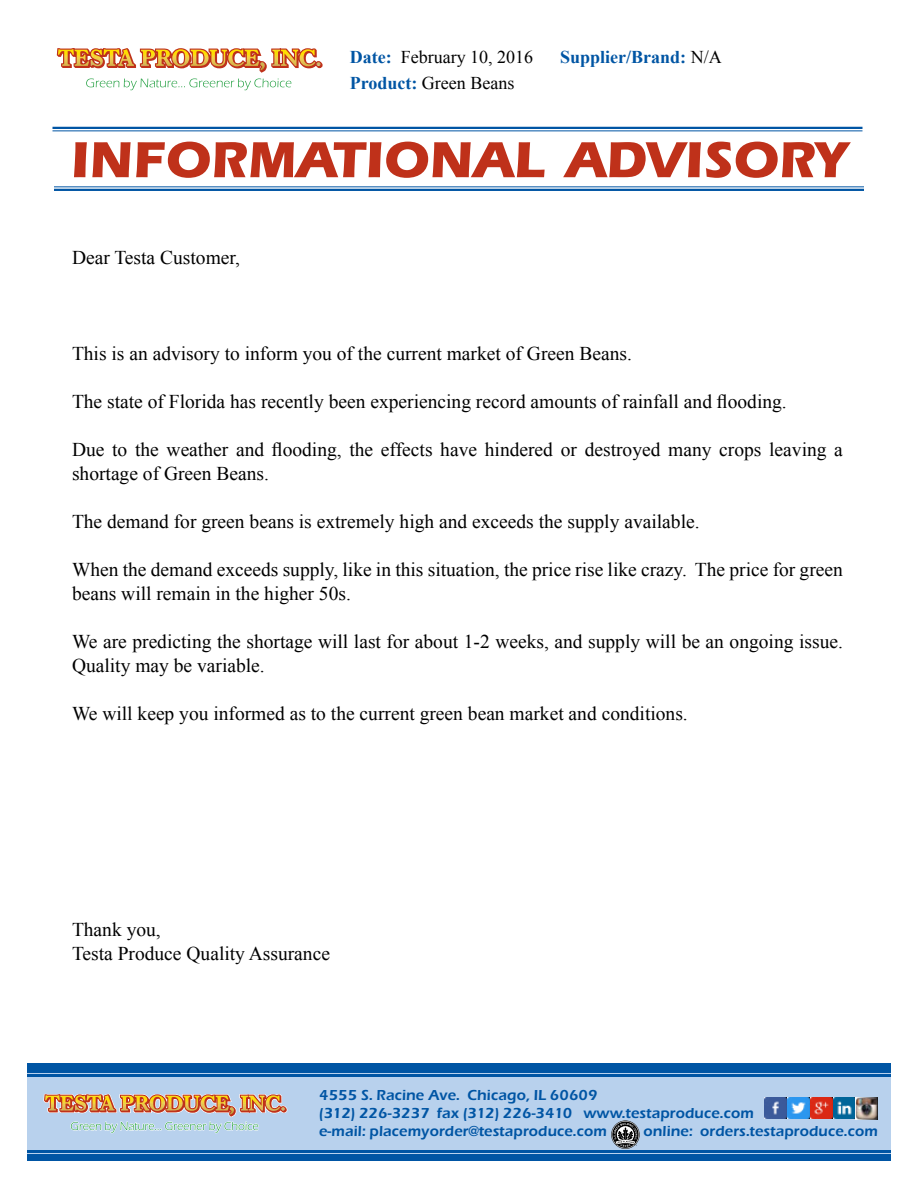
<style>
.page{position:relative;width:918px;height:1188px;background:#fff}
.page>*{position:absolute;margin:0;border:0;box-sizing:border-box;transform-origin:0 0}
.t1{font:52.5px "Eras Bld";color:#bf311a}
.t2{font:19.5px/24px "Times New Roman";color:#000}
.t3{font:18px "Times New Roman";color:#000}
.t4{font:700 18px "Times New Roman";color:#0055a4}
.t5{font:15px/18px "Eras Dem Bld";letter-spacing:.005em;color:#0055a4}
.s1{font-weight:700;color:#0055a4}
.s2{font-weight:400;color:#000}
</style>
<div class="page">
<div style="left:27px;top:1073px;width:864px;height:88px;background:#b8d1ed"></div>
<div style="left:27px;top:1064px;width:864px;height:9px;background:#0055a4"></div>
<hr style="left:27px;top:1075px;width:864px;height:2px;background:#0055a4">
<div style="left:27px;top:1154px;width:864px;height:7px;background:#0055a4"></div>
<hr style="left:27px;top:1150px;width:864px;height:2px;background:#0055a4">
<svg style="left:43px;top:1093px;width:245px;height:41px"></svg>
<img style="left:765px;top:1098px;width:21px;height:20px">
<img style="left:811px;top:1098px;width:21px;height:20px">
<img style="left:834px;top:1097px;width:22px;height:22px">
<img style="left:788px;top:1098px;width:21px;height:20px">
<svg style="left:856px;top:1097px;width:22px;height:22px"></svg>
<svg style="left:611px;top:1121px;width:29px;height:28px"></svg>
<svg style="left:56px;top:48px;width:267px;height:43px"></svg>
<hr style="left:52px;top:127px;width:810px;height:2px;background:#0055a4">
<hr style="left:52px;top:130px;width:810px;height:1px;background:#0055a4">
<hr style="left:54px;top:189px;width:810px;height:2px;background:#0055a4">
<hr style="left:54px;top:186px;width:810px;height:1px;background:#0055a4">
<p class="t3" style="left:350px;top:45px;width:185px"><span class="s1">Date:</span> February 10, 2016</p>
<p class="t4" style="left:560px;top:45px;width:163px">Supplier/Brand: <span class="s2">N/A</span></p>
<p class="t3" style="left:350px;top:71px;width:166px"><span class="s1">Product:</span> Green Beans</p>
<h1 class="t1" style="left:70px;top:125px;width:779px">INFORMATIONAL ADVISORY</h1>
<p class="t2" style="left:72px;top:245px;width:170px">Dear Testa Customer,</p>
<p class="t2" style="left:72px;top:341px;width:561px">This is an advisory to inform you of the current market of Green Beans.</p>
<p class="t2" style="left:72px;top:389px;width:716px">The state of Florida has recently been experiencing record amounts of rainfall and flooding.</p>
<p class="t2" style="left:72px;top:437px;width:772px">Due to the weather and flooding, the effects have hindered or destroyed many crops leaving a shortage of Green Beans.</p>
<p class="t2" style="left:72px;top:509px;width:629px">The demand for green beans is extremely high and exceeds the supply available.</p>
<p class="t2" style="left:72px;top:557px;width:772px">When the demand exceeds supply, like in this situation, the price rise like crazy. The price for green beans will remain in the higher 50s.</p>
<p class="t2" style="left:72px;top:629px;width:772px">We are predicting the shortage will last for about 1-2 weeks, and supply will be an ongoing issue.<br>Quality may be variable.</p>
<p class="t2" style="left:72px;top:701px;width:617px">We will keep you informed as to the current green bean market and conditions.</p>
<p class="t2" style="left:72px;top:917px;width:260px">Thank you,<br>Testa Produce Quality Assurance</p>
<p class="t5" style="left:319px;top:1087px;width:436px">4555 S. Racine Ave. Chicago, IL 60609<br>(312) 226-3237 fax (312) 226-3410 www.testaproduce.com e-mail: placemyorder@testaproduce.com</p>
<p class="t5" style="left:643px;top:1123px;width:236px">online: orders.testaproduce.com</p>
</div>
